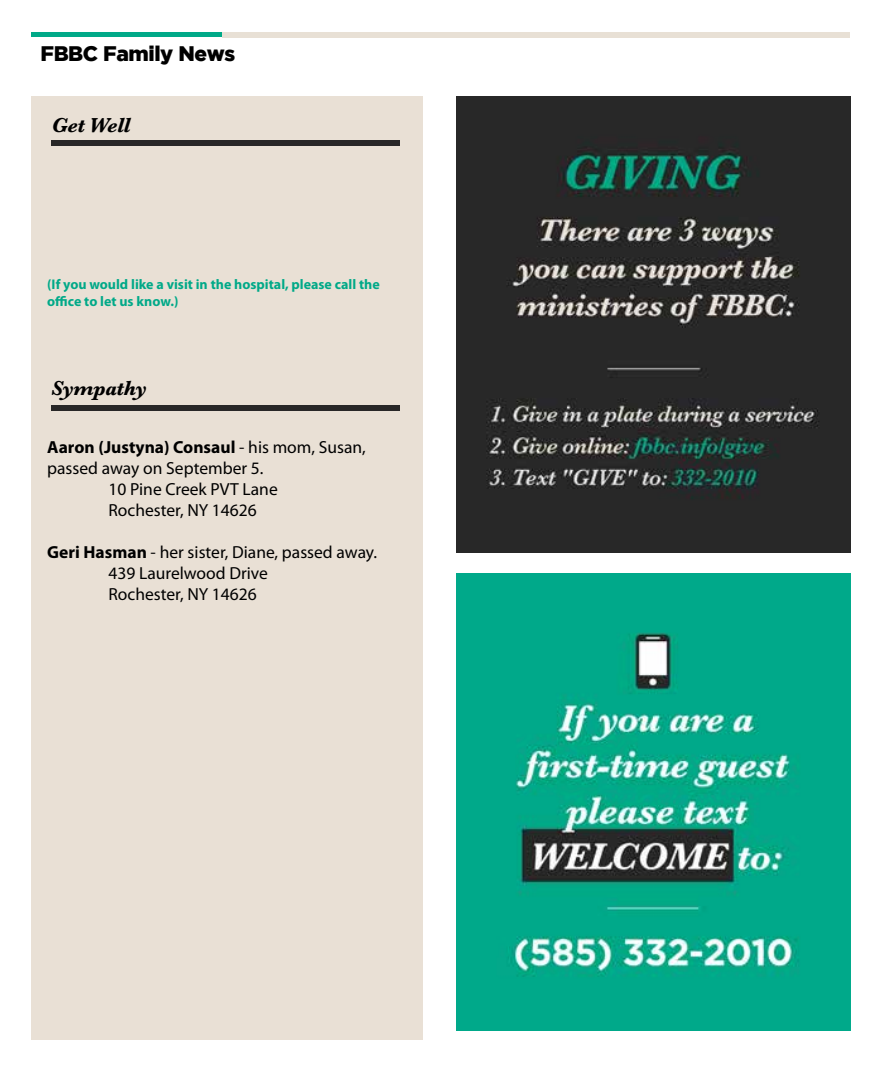
<style>
.page{position:relative;width:882px;height:1071px;background:#fff}
.page>*{position:absolute;margin:0;border:0;box-sizing:border-box;transform-origin:0 0}
.t1{font:italic 700 21px "Baskerville";letter-spacing:-.02em;color:#000}
.t2{font:900 21px "Gotham";letter-spacing:-.02em;color:#000}
.t3{font:17.5px/21px "Myriad Pro";color:#000}
.t4{font:700 17.5px "Myriad Pro";color:#000}
.t5{font:700 14px/16.8px "Myriad Pro";color:#00a988}
.s1{font-weight:400}
.s2{font-weight:700}
</style>
<div class="page">
<hr style="left:31px;top:32px;width:191px;height:4px;background:#00a988">
<div style="left:222px;top:32px;width:628px;height:5px;background:#e8e0d5"></div>
<img style="left:457px;top:574px;width:393px;height:457px">
<div style="left:32px;top:96px;width:391px;height:944px;background:#e9e0d5"></div>
<div style="left:52px;top:140px;width:348px;height:5px;background:#282727"></div>
<div style="left:52px;top:405px;width:348px;height:6px;background:#282727"></div>
<img style="left:457px;top:96px;width:393px;height:457px">
<p class="t2" style="left:41px;top:41px;width:196px">FBBC Family News</p>
<p class="t1" style="left:52px;top:110px;width:80px">Get Well</p>
<p class="t5" style="left:47px;top:275px;width:334px">(If you would like a visit in the hospital, please call the office to let us know.)</p>
<p class="t1" style="left:52px;top:373px;width:97px">Sympathy</p>
<p class="t4" style="left:47px;top:435px;width:320px">Aaron (Justyna) Consaul <span class="s1">- his mom, Susan,</span></p>
<p class="t3" style="left:47px;top:457px;width:218px">passed away on September 5.</p>
<p class="t3" style="left:108px;top:478px;width:171px">10 Pine Creek PVT Lane</p>
<p class="t3" style="left:108px;top:499px;width:150px">Rochester, NY 14626</p>
<p class="t3" style="left:108px;top:541px;width:270px;text-indent:-61px"><span class="s2">Geri Hasman</span> - her sister, Diane, passed away.<br>439 Laurelwood Drive<br>Rochester, NY 14626</p>
</div>
